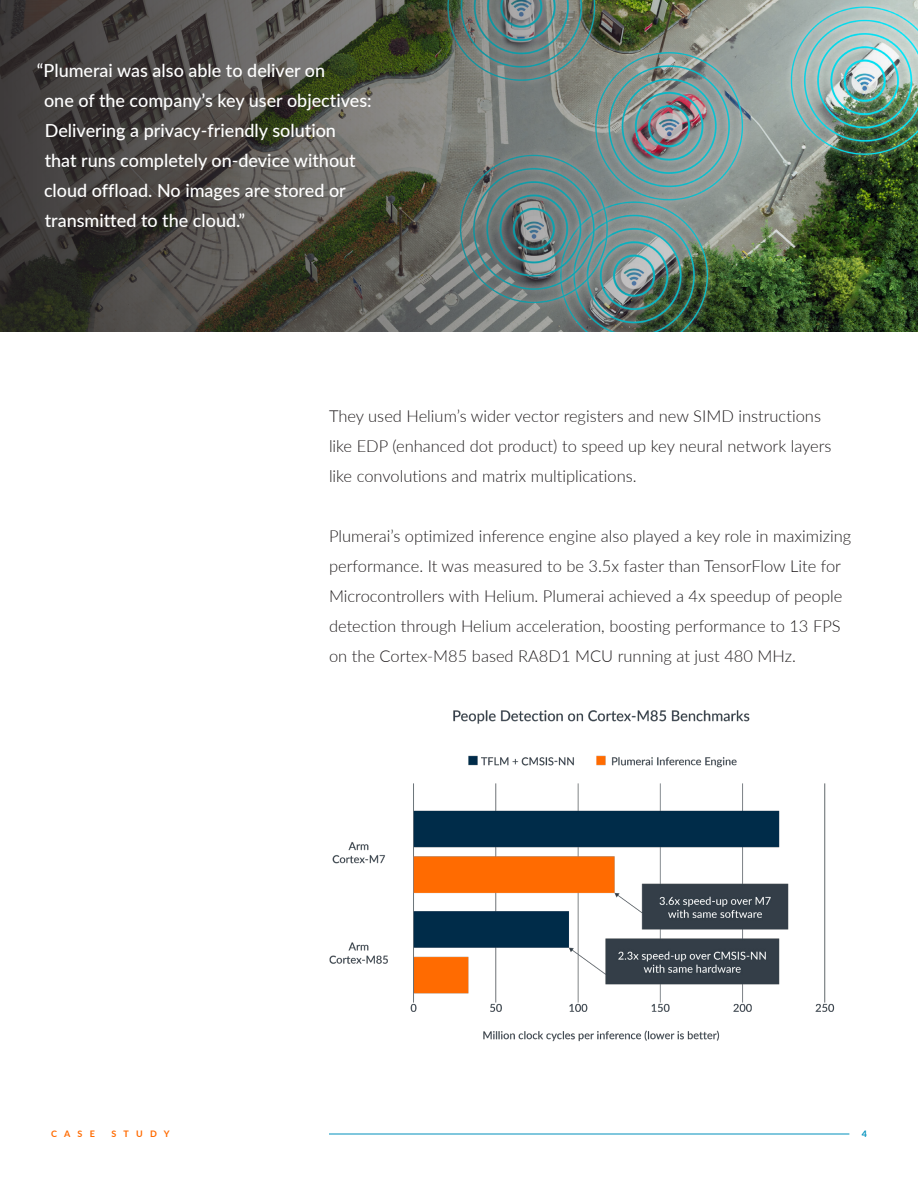
<style>
.page{position:relative;width:918px;height:1188px;background:#fff}
.page>*{position:absolute;margin:0;border:0;box-sizing:border-box;transform-origin:0 0}
.Lato_Medium_12pt_White{font:500 18px/30px "Lato";color:#fff}
.Lato_Light_11pt_Black{font:300 16.5px/30px "Lato";color:#231f20}
.t1{font:700 9px "Lato";letter-spacing:.8em;color:#ff6b00}
.t2{font:700 9px "Lato";color:#0091bd}
</style>
<div class="page">
<hr style="left:329px;top:1134px;width:520px;height:1px;background:#0091bd">
<img style="left:0;top:0;width:918px;height:332px">
<img style="left:329px;top:710px;width:506px;height:332px">
<p class="Lato_Medium_12pt_White" style="left:44px;top:54px;width:329px;text-indent:-7px">“Plumerai was also able to deliver on<br>one of the company’s key user objectives:<br>Delivering a privacy-friendly solution<br>that runs completely on-device without cloud offload. No images are stored or transmitted to the cloud.”</p>
<p class="Lato_Light_11pt_Black" style="left:329px;top:400px;width:504px">They used Helium’s wider vector registers and new SIMD instructions like EDP (enhanced dot product) to speed up key neural network layers like convolutions and matrix multiplications.</p>
<p class="Lato_Light_11pt_Black" style="left:329px;top:520px;width:524px">Plumerai’s optimized inference engine also played a key role in maximizing performance. It was measured to be 3.5x faster than TensorFlow Lite for Microcontrollers with Helium. Plumerai achieved a 4x speedup of people detection through Helium acceleration, boosting performance to 13 FPS on the Cortex-M85 based RA8D1 MCU running at just 480 MHz.</p>
<p class="t1" style="left:51px;top:1127px;width:45px">CASE</p>
<p class="t1" style="left:112px;top:1127px;width:60px">STUDY</p>
<p class="t2" style="left:862px;top:1127px;width:7px">4</p>
</div>
